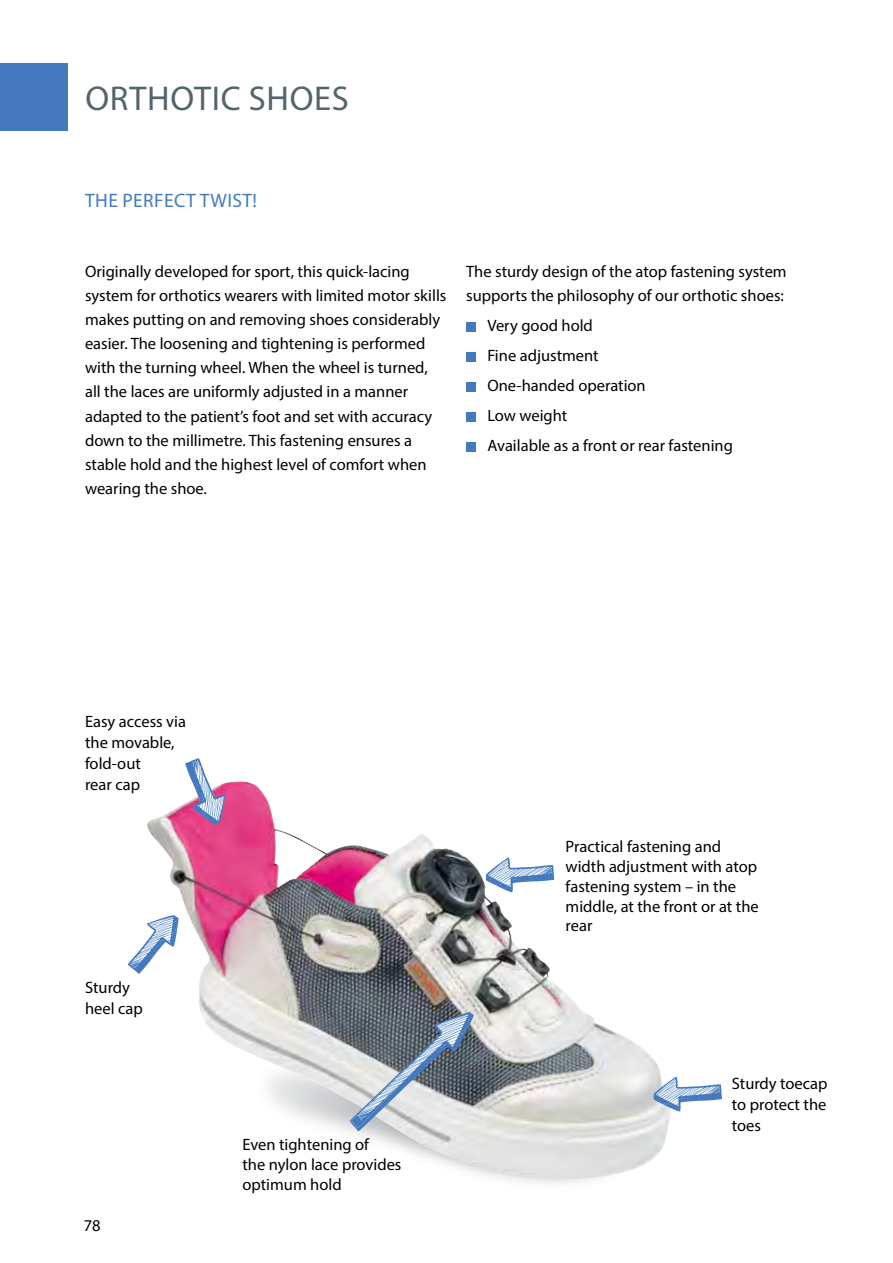
<style>
.page{position:relative;width:893px;height:1263px;background:#fff}
.page>*{position:absolute;margin:0;border:0;box-sizing:border-box;transform-origin:0 0}
.t1{font:34.5px "Myriad Pro";letter-spacing:.02em;color:#52646c}
.t2{font:19.5px "Myriad Pro";letter-spacing:.02em;color:#447abd}
.t3{font:16.5px/24px "Myriad Pro";color:#000}
</style>
<div class="page">
<img style="left:147px;top:782px;width:524px;height:397px">
<div style="left:466px;top:322px;width:10px;height:9px;background:#447abd"></div>
<div style="left:466px;top:352px;width:10px;height:9px;background:#447abd"></div>
<div style="left:466px;top:382px;width:10px;height:9px;background:#447abd"></div>
<div style="left:466px;top:412px;width:10px;height:9px;background:#447abd"></div>
<div style="left:466px;top:442px;width:10px;height:9px;background:#447abd"></div>
<svg style="left:185px;top:758px;width:40px;height:67px"></svg>
<svg style="left:653px;top:1077px;width:69px;height:36px"></svg>
<svg style="left:350px;top:1012px;width:124px;height:119px;background:#939da8"></svg>
<svg style="left:128px;top:915px;width:51px;height:59px"></svg>
<svg style="left:486px;top:857px;width:68px;height:37px"></svg>
<div style="left:0;top:64px;width:68px;height:67px;background:#447abd"></div>
<h1 class="t1" style="left:85px;top:78px;width:265px">ORTHOTIC SHOES</h1>
<p class="t2" style="left:85px;top:189px;width:173px">THE PERFECT TWIST!</p>
<p class="t3" style="left:85px;top:260px;width:363px">Originally developed for sport, this quick-lacing system for orthotics wearers with limited motor skills makes putting on and removing shoes considerably easier. The loosening and tightening is performed with the turning wheel. When the wheel is turned, all the laces are uniformly adjusted in a manner adapted to the patient’s foot and set with accuracy down to the millimetre. This fastening ensures a stable hold and the highest level of comfort when wearing the shoe.</p>
<p class="t3" style="left:466px;top:260px;width:322px">The sturdy design of the atop fastening system supports the philosophy of our orthotic shoes:</p>
<p class="t3" style="left:487px;top:311px;width:247px;line-height:30px">Very good hold<br>Fine adjustment<br>One-handed operation<br>Low weight<br>Available as a front or rear fastening</p>
<p class="t3" style="left:85px;top:710px;width:102px;line-height:21px">Easy access via the movable, fold-out<br>rear cap</p>
<p class="t3" style="left:85px;top:976px;width:59px;line-height:21px">Sturdy heel cap</p>
<p class="t3" style="left:84px;top:1213px;width:18px">78</p>
<p class="t3" style="left:242px;top:1134px;width:161px;line-height:19.8px">Even tightening of<br>the nylon lace provides optimum hold</p>
<p class="t3" style="left:566px;top:836px;width:195px;line-height:19.8px">Practical fastening and width adjustment with atop fastening system – in the middle, at the front or at the rear</p>
<p class="t3" style="left:732px;top:1073px;width:97px;line-height:21px;text-align:justify">Sturdy toecap to protect the toes</p>
</div>
